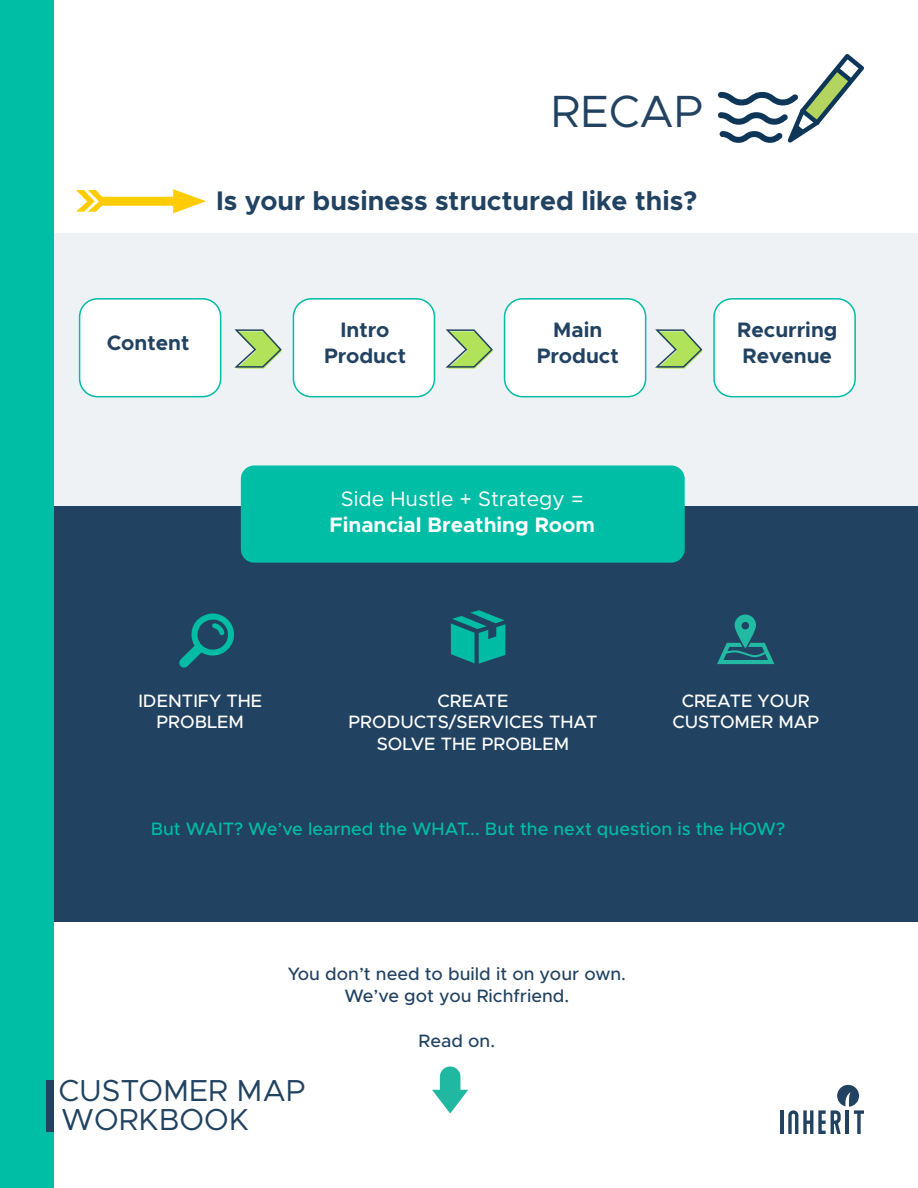
<style>
.page{position:relative;width:918px;height:1188px;background:#fff}
.page>*{position:absolute;margin:0;border:0;box-sizing:border-box;transform-origin:0 0}
.t1{font:45.3px "Metropolis";color:#214261}
.t2{font:30.45px/29.5px "Metropolis";color:#214261}
.t3{font:700 27px "Metropolis";color:#214261}
.t4{font:700 21px/25.2px "Metropolis";color:#214261;text-align:center}
.t5{font:700 21px "Metropolis";color:#fff}
.t6{font:21px "Metropolis";color:#fff}
.t7{font:500 18px/21.6px "Metropolis";color:#fff;text-align:center}
.t8{font:500 18px/22.5px "Metropolis";color:#214261;text-align:center}
.t9{font:500 18px "Metropolis";color:#00bda5}
</style>
<div class="page">
<div style="left:0;top:0;width:54px;height:1188px;background:#00bda5"></div>
<svg style="left:718px;top:54px;width:146px;height:89px"></svg>
<div style="left:46px;top:1080px;width:8px;height:52px;background:#214261"></div>
<hr style="left:780px;top:1110px;width:3px;height:24px;background:#214261">
<svg style="left:788px;top:1085px;width:76px;height:49px"></svg>
<div style="left:54px;top:505px;width:864px;height:417px;background:#214261"></div>
<div style="left:54px;top:233px;width:864px;height:272px;background:#eff2f4"></div>
<div style="left:241px;top:465px;width:444px;height:98px;background:#00bda5;border-radius:14px"></div>
<div style="left:80px;top:299px;width:141px;height:98px;background:#fff;border-radius:18px"></div>
<div style="left:79px;top:298px;width:142px;height:99px;border:2px solid #00bda5;border-radius:18px"></div>
<div style="left:293px;top:299px;width:141px;height:98px;background:#fff;border-radius:18px"></div>
<div style="left:293px;top:298px;width:142px;height:99px;border:2px solid #00bda5;border-radius:18px"></div>
<div style="left:505px;top:299px;width:141px;height:98px;background:#fff;border-radius:18px"></div>
<div style="left:504px;top:298px;width:142px;height:99px;border:2px solid #00bda5;border-radius:18px"></div>
<div style="left:714px;top:299px;width:141px;height:98px;background:#fff;border-radius:18px"></div>
<div style="left:713px;top:298px;width:143px;height:99px;border:2px solid #00bda5;border-radius:18px"></div>
<svg style="left:234px;top:329px;width:48px;height:40px"></svg>
<svg style="left:445px;top:329px;width:48px;height:40px"></svg>
<svg style="left:655px;top:329px;width:48px;height:40px"></svg>
<div style="left:102px;top:197px;width:85px;height:9px;background:#fc0"></div>
<svg style="left:173px;top:189px;width:33px;height:24px"></svg>
<svg style="left:717px;top:615px;width:57px;height:49px"></svg>
<svg style="left:179px;top:613px;width:55px;height:55px"></svg>
<svg style="left:451px;top:610px;width:54px;height:54px"></svg>
<svg style="left:432px;top:1066px;width:36px;height:48px"></svg>
<svg style="left:76px;top:190px;width:30px;height:22px"></svg>
<h1 class="t1" style="left:551px;top:83px;width:154px">RECAP</h1>
<h3 class="t3" style="left:216px;top:184px;width:482px">Is your business structured like this?</h3>
<p class="t4" style="left:107px;top:331px;width:84px">Content</p>
<p class="t4" style="left:324px;top:318px;width:84px">Intro<br>Product</p>
<p class="t4" style="left:537px;top:318px;width:84px">Main<br>Product</p>
<p class="t4" style="left:737px;top:318px;width:102px;text-align:left">Recurring<br>Revenue</p>
<p class="t6" style="left:341px;top:486px;width:244px">Side Hustle + Strategy =</p>
<p class="t5" style="left:329px;top:511px;width:267px">Financial Breathing Room</p>
<p class="t7" style="left:138px;top:690px;width:125px">IDENTIFY THE<br>PROBLEM</p>
<p class="t7" style="left:672px;top:690px;width:148px">CREATE YOUR<br>CUSTOMER MAP</p>
<p class="t7" style="left:349px;top:690px;width:250px">CREATE<br>PRODUCTS/SERVICES THAT<br>SOLVE THE PROBLEM</p>
<p class="t9" style="left:151px;top:818px;width:636px">But WAIT? We’ve learned the WHAT... But the next question is the HOW?</p>
<p class="t8" style="left:288px;top:962px;width:340px">You don’t need to build it on your own.<br>We’ve got you Richfriend.</p>
<p class="t8" style="left:419px;top:1030px;width:78px">Read on.</p>
<h2 class="t2" style="left:58px;top:1076px;width:248px">CUSTOMER MAP<br>WORKBOOK</h2>
</div>
